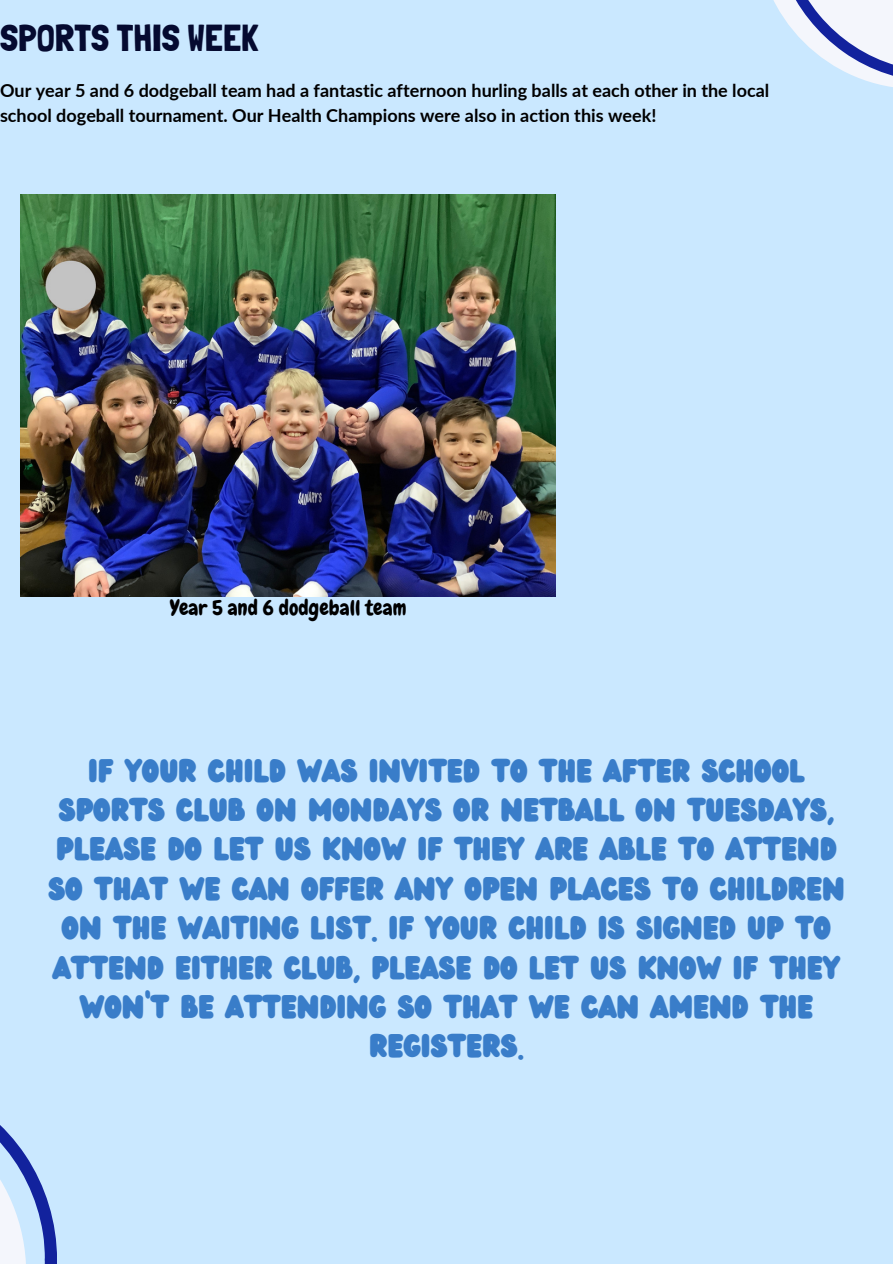
<style>
.page{position:relative;width:893px;height:1264px;background:#fff}
.page>*{position:absolute;margin:0;border:0;box-sizing:border-box;transform-origin:0 0}
.t1{font:37.5px "Londrina Solid";color:#050a30}
.t2{font:28.5px/39.3px "Wedges";color:#397dc9;text-align:center}
.t3{font:21px "Chewy";color:#000}
.t4{font:700 18px/24.8px "Lato";color:#000}
</style>
<div class="page">
<div style="left:0;top:0;width:892px;height:1263px;background:#cae8ff"></div>
<svg style="left:773px;top:0;width:119px;height:87px"></svg>
<svg style="left:0;top:1125px;width:57px;height:138px"></svg>
<img style="left:21px;top:195px;width:534px;height:401px">
<p class="t1" style="left:0;top:16px;width:260px">SPORTS THIS WEEK</p>
<p class="t4" style="left:0;top:77px;width:770px">Our year 5 and 6 dodgeball team had a fantastic afternoon hurling balls at each other in the local school dogeball tournament. Our Health Champions were also in action this week!</p>
<p class="t3" style="left:170px;top:595px;width:238px">Year 5 and 6 dodgeball team</p>
<p class="t2" style="left:48px;top:751px;width:798px">IF YOUR CHILD WAS INVITED TO THE AFTER SCHOOL SPORTS CLUB ON MONDAYS OR NETBALL ON TUESDAYS, PLEASE DO LET US KNOW IF THEY ARE ABLE TO ATTEND SO THAT WE CAN OFFER ANY OPEN PLACES TO CHILDREN ON THE WAITING LIST. IF YOUR CHILD IS SIGNED UP TO ATTEND EITHER CLUB, PLEASE DO LET US KNOW IF THEY WON’T BE ATTENDING SO THAT WE CAN AMEND THE REGISTERS.</p>
</div>
